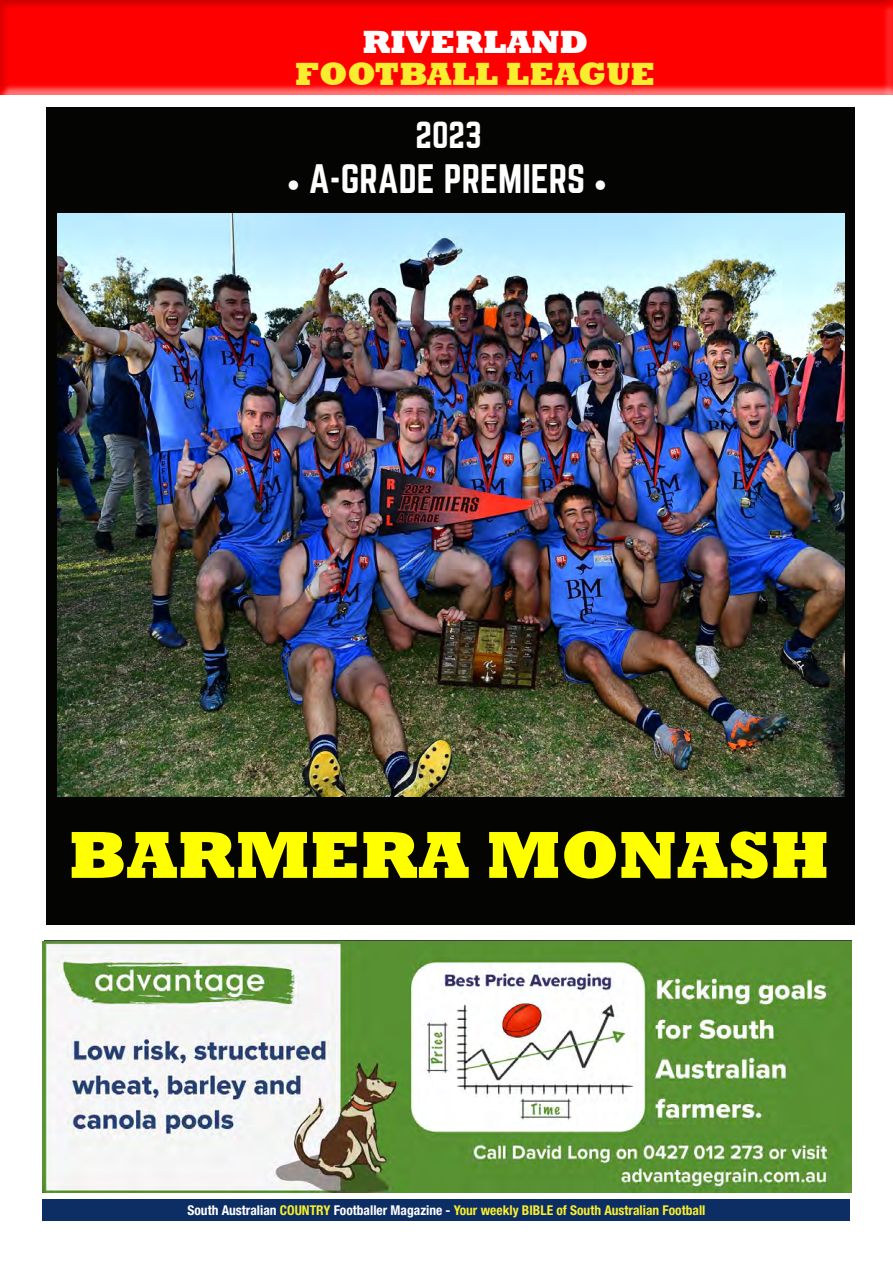
<style>
.page{position:relative;width:893px;height:1263px;background:#fff}
.page>*{position:absolute;margin:0;border:0;box-sizing:border-box;transform-origin:0 0}
.t1{font:800 67.5px "Rockwell";color:#ff0}
.t2{font:36px "Norwester";color:#fff}
.t3{font:800 33px "Rockwell";color:#f8ee2f}
.t4{font:800 33px "Rockwell";color:#fff}
.t5{font:33px "Norwester";color:#fff}
.t6{font:700 condensed 13.5px "Helvetica Neue LT Std";color:#f8ee2f}
.s1{font-family:"Minion Pro"}
.s2{color:#fff}
</style>
<div class="page">
<div style="left:0;top:0;width:893px;height:95px;background:#231f20;opacity:.6"></div>
<div style="left:43px;top:1199px;width:807px;height:21px;background:#0d2e64"></div>
<img style="left:43px;top:941px;width:808px;height:251px">
<div style="left:46px;top:107px;width:808px;height:818px;background:#040503"></div>
<img style="left:58px;top:213px;width:786px;height:584px">
<h3 class="t4" style="left:362px;top:23px;width:228px">RIVERLAND</h3>
<h3 class="t3" style="left:296px;top:54px;width:361px">FOOTBALL LEAGUE</h3>
<h3 class="t5" style="left:416px;top:119px;width:68px">2023</h3>
<h2 class="t2" style="left:287px;top:162px;width:322px"><span class="s1">•</span> A-GRADE PREMIERS <span class="s1">•</span></h2>
<h1 class="t1" style="left:69px;top:816px;width:762px">BARMERA MONASH</h1>
<p class="t6" style="left:187px;top:1202px;width:519px"><span class="s2">South Australian</span> COUNTRY <span class="s2">Footballer Magazine -</span> Your weekly BIBLE of South Australian Football</p>
</div>
